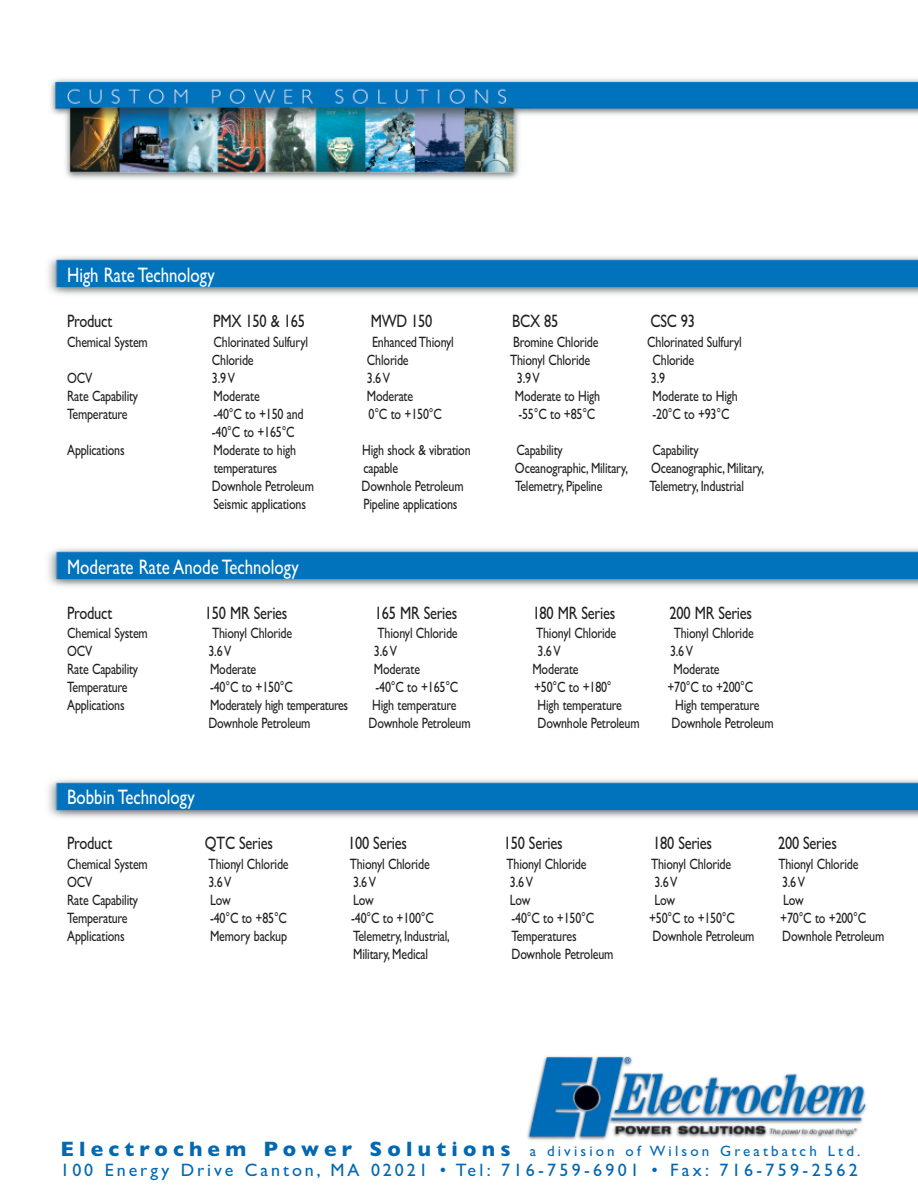
<style>
.page{position:relative;width:918px;height:1188px;background:#fff}
.page>*{position:absolute;margin:0;border:0;box-sizing:border-box;transform-origin:0 0}
.t1{font:21px "Gill Sans";color:#fff;scale:.8 1}
.t2{font:18px "Gill Sans";letter-spacing:-.015em;color:#231f20;scale:.8 1}
.t3{font:18px "Gill Sans";letter-spacing:.165em;color:#0168b3}
.t4{font:15px "Gill Sans";letter-spacing:-.015em;color:#231f20;scale:.8 1}
.t5{font:15px "Gill Sans";letter-spacing:.21em;color:#0168b3}
.s1{font-weight:700;font-size:21px}
</style>
<div class="page">
<img style="left:50px;top:78px;width:868px;height:1062px">
<div style="left:24px;top:768px;width:894px;height:67px;background:#fff"></div>
<img style="left:48px;top:779px;width:870px;height:39px">
<div style="left:24px;top:537px;width:894px;height:67px;background:#fff"></div>
<img style="left:48px;top:548px;width:870px;height:39px">
<div style="left:24px;top:245px;width:894px;height:59px;background:#fff"></div>
<img style="left:48px;top:256px;width:870px;height:39px">
<h1 class="t1" style="left:67px;top:263px;width:186px">High Rate Technology</h1>
<p class="t2" style="left:67px;top:310px;width:58px">Product</p>
<p class="t2" style="left:213px;top:310px;width:116px">PMX 150 &amp; 165</p>
<p class="t2" style="left:371px;top:310px;width:79px">MWD 150</p>
<p class="t2" style="left:512px;top:310px;width:59px">BCX 85</p>
<p class="t2" style="left:650px;top:310px;width:57px">CSC 93</p>
<p class="t4" style="left:67px;top:333px;width:102px">Chemical System</p>
<p class="t4" style="left:214px;top:333px;width:120px">Chlorinated Sulfuryl</p>
<p class="t4" style="left:372px;top:333px;width:104px">Enhanced Thionyl</p>
<p class="t4" style="left:513px;top:333px;width:108px">Bromine Chloride</p>
<p class="t4" style="left:647px;top:333px;width:120px">Chlorinated Sulfuryl</p>
<p class="t4" style="left:212px;top:351px;width:54px">Chloride</p>
<p class="t4" style="left:367px;top:351px;width:54px">Chloride</p>
<p class="t4" style="left:510px;top:351px;width:102px">Thionyl Chloride</p>
<p class="t4" style="left:653px;top:351px;width:54px">Chloride</p>
<p class="t4" style="left:67px;top:369px;width:33px">OCV</p>
<p class="t4" style="left:212px;top:369px;width:30px">3.9 V</p>
<p class="t4" style="left:367px;top:369px;width:30px">3.6 V</p>
<p class="t4" style="left:517px;top:369px;width:30px">3.9 V</p>
<p class="t4" style="left:651px;top:369px;width:19px">3.9</p>
<p class="t4" style="left:67px;top:387px;width:90px">Rate Capability</p>
<p class="t4" style="left:214px;top:387px;width:59px">Moderate</p>
<p class="t4" style="left:367px;top:387px;width:59px">Moderate</p>
<p class="t4" style="left:515px;top:387px;width:108px">Moderate to High</p>
<p class="t4" style="left:653px;top:387px;width:108px">Moderate to High</p>
<p class="t4" style="left:67px;top:405px;width:77px">Temperature</p>
<p class="t4" style="left:214px;top:405px;width:114px">-40°C to +150 and</p>
<p class="t4" style="left:369px;top:405px;width:93px">0°C to +150°C</p>
<p class="t4" style="left:518px;top:405px;width:98px">-55°C to +85°C</p>
<p class="t4" style="left:653px;top:405px;width:98px">-20°C to +93°C</p>
<p class="t4" style="left:212px;top:423px;width:105px">-40°C to +165°C</p>
<p class="t4" style="left:67px;top:441px;width:73px">Applications</p>
<p class="t4" style="left:214px;top:441px;width:105px">Moderate to high</p>
<p class="t4" style="left:362px;top:441px;width:137px">High shock &amp; vibration</p>
<p class="t4" style="left:517px;top:441px;width:59px">Capability</p>
<p class="t4" style="left:653px;top:441px;width:59px">Capability</p>
<p class="t4" style="left:214px;top:459px;width:81px">temperatures</p>
<p class="t4" style="left:363px;top:459px;width:45px">capable</p>
<p class="t4" style="left:515px;top:459px;width:143px">Oceanographic, Military,</p>
<p class="t4" style="left:651px;top:459px;width:143px">Oceanographic, Military,</p>
<p class="t4" style="left:212px;top:477px;width:129px">Downhole Petroleum</p>
<p class="t4" style="left:362px;top:477px;width:129px">Downhole Petroleum</p>
<p class="t4" style="left:515px;top:477px;width:111px">Telemetry, Pipeline</p>
<p class="t4" style="left:650px;top:477px;width:119px">Telemetry, Industrial</p>
<p class="t4" style="left:214px;top:495px;width:117px">Seismic applications</p>
<p class="t4" style="left:364px;top:495px;width:119px">Pipeline applications</p>
<h1 class="t1" style="left:67px;top:554px;width:291px">Moderate Rate Anode Technology</h1>
<p class="t2" style="left:67px;top:602px;width:58px">Product</p>
<p class="t2" style="left:205px;top:602px;width:105px">150 MR Series</p>
<p class="t2" style="left:375px;top:602px;width:105px">165 MR Series</p>
<p class="t2" style="left:533px;top:602px;width:105px">180 MR Series</p>
<p class="t2" style="left:670px;top:602px;width:105px">200 MR Series</p>
<p class="t4" style="left:67px;top:624px;width:102px">Chemical System</p>
<p class="t4" style="left:212px;top:624px;width:102px">Thionyl Chloride</p>
<p class="t4" style="left:378px;top:624px;width:102px">Thionyl Chloride</p>
<p class="t4" style="left:536px;top:624px;width:102px">Thionyl Chloride</p>
<p class="t4" style="left:674px;top:624px;width:102px">Thionyl Chloride</p>
<p class="t4" style="left:67px;top:642px;width:33px">OCV</p>
<p class="t4" style="left:208px;top:642px;width:30px">3.6 V</p>
<p class="t4" style="left:374px;top:642px;width:30px">3.6 V</p>
<p class="t4" style="left:538px;top:642px;width:30px">3.6 V</p>
<p class="t4" style="left:670px;top:642px;width:30px">3.6 V</p>
<p class="t4" style="left:67px;top:660px;width:90px">Rate Capability</p>
<p class="t4" style="left:210px;top:660px;width:59px">Moderate</p>
<p class="t4" style="left:374px;top:660px;width:59px">Moderate</p>
<p class="t4" style="left:532px;top:660px;width:59px">Moderate</p>
<p class="t4" style="left:673px;top:660px;width:59px">Moderate</p>
<p class="t4" style="left:67px;top:678px;width:77px">Temperature</p>
<p class="t4" style="left:210px;top:678px;width:105px">-40°C to +150°C</p>
<p class="t4" style="left:376px;top:678px;width:105px">-40°C to +165°C</p>
<p class="t4" style="left:534px;top:678px;width:99px">+50°C to +180°</p>
<p class="t4" style="left:667px;top:678px;width:109px">+70°C to +200°C</p>
<p class="t4" style="left:67px;top:696px;width:73px">Applications</p>
<p class="t4" style="left:210px;top:696px;width:174px">Moderately high temperatures</p>
<p class="t4" style="left:372px;top:696px;width:107px">High temperature</p>
<p class="t4" style="left:538px;top:696px;width:107px">High temperature</p>
<p class="t4" style="left:675px;top:696px;width:107px">High temperature</p>
<p class="t4" style="left:208px;top:714px;width:129px">Downhole Petroleum</p>
<p class="t4" style="left:369px;top:714px;width:129px">Downhole Petroleum</p>
<p class="t4" style="left:538px;top:714px;width:129px">Downhole Petroleum</p>
<p class="t4" style="left:672px;top:714px;width:129px">Downhole Petroleum</p>
<h1 class="t1" style="left:67px;top:785px;width:161px">Bobbin Technology</h1>
<p class="t2" style="left:67px;top:832px;width:58px">Product</p>
<p class="t2" style="left:205px;top:832px;width:87px">QTC Series</p>
<p class="t2" style="left:348px;top:832px;width:75px">100 Series</p>
<p class="t2" style="left:504px;top:832px;width:75px">150 Series</p>
<p class="t2" style="left:653px;top:832px;width:75px">180 Series</p>
<p class="t2" style="left:778px;top:832px;width:75px">200 Series</p>
<p class="t4" style="left:67px;top:855px;width:102px">Chemical System</p>
<p class="t4" style="left:209px;top:855px;width:102px">Thionyl Chloride</p>
<p class="t4" style="left:350px;top:855px;width:102px">Thionyl Chloride</p>
<p class="t4" style="left:507px;top:855px;width:102px">Thionyl Chloride</p>
<p class="t4" style="left:651px;top:855px;width:102px">Thionyl Chloride</p>
<p class="t4" style="left:778px;top:855px;width:102px">Thionyl Chloride</p>
<p class="t4" style="left:67px;top:873px;width:33px">OCV</p>
<p class="t4" style="left:208px;top:873px;width:30px">3.6 V</p>
<p class="t4" style="left:353px;top:873px;width:30px">3.6 V</p>
<p class="t4" style="left:510px;top:873px;width:30px">3.6 V</p>
<p class="t4" style="left:654px;top:873px;width:30px">3.6 V</p>
<p class="t4" style="left:782px;top:873px;width:30px">3.6 V</p>
<p class="t4" style="left:67px;top:891px;width:90px">Rate Capability</p>
<p class="t4" style="left:210px;top:891px;width:27px">Low</p>
<p class="t4" style="left:353px;top:891px;width:27px">Low</p>
<p class="t4" style="left:510px;top:891px;width:27px">Low</p>
<p class="t4" style="left:654px;top:891px;width:27px">Low</p>
<p class="t4" style="left:783px;top:891px;width:27px">Low</p>
<p class="t4" style="left:67px;top:909px;width:77px">Temperature</p>
<p class="t4" style="left:210px;top:909px;width:98px">-40°C to +85°C</p>
<p class="t4" style="left:351px;top:909px;width:105px">-40°C to +100°C</p>
<p class="t4" style="left:512px;top:909px;width:105px">-40°C to +150°C</p>
<p class="t4" style="left:649px;top:909px;width:109px">+50°C to +150°C</p>
<p class="t4" style="left:780px;top:909px;width:109px">+70°C to +200°C</p>
<p class="t4" style="left:67px;top:927px;width:73px">Applications</p>
<p class="t4" style="left:210px;top:927px;width:98px">Memory backup</p>
<p class="t4" style="left:353px;top:927px;width:123px">Telemetry, Industrial,</p>
<p class="t4" style="left:512px;top:927px;width:83px">Temperatures</p>
<p class="t4" style="left:653px;top:927px;width:129px">Downhole Petroleum</p>
<p class="t4" style="left:782px;top:927px;width:129px">Downhole Petroleum</p>
<p class="t4" style="left:353px;top:945px;width:95px">Military, Medical</p>
<p class="t4" style="left:512px;top:945px;width:129px">Downhole Petroleum</p>
<p class="t5" style="left:60px;top:1142px;width:802px"><span class="s1">Electrochem Power Solutions</span> a division of Wilson Greatbatch Ltd.</p>
<p class="t3" style="left:60px;top:1159px;width:799px">100 Energy Drive Canton, MA 02021 • Tel: 716-759-6901 • Fax: 716-759-2562</p>
</div>
